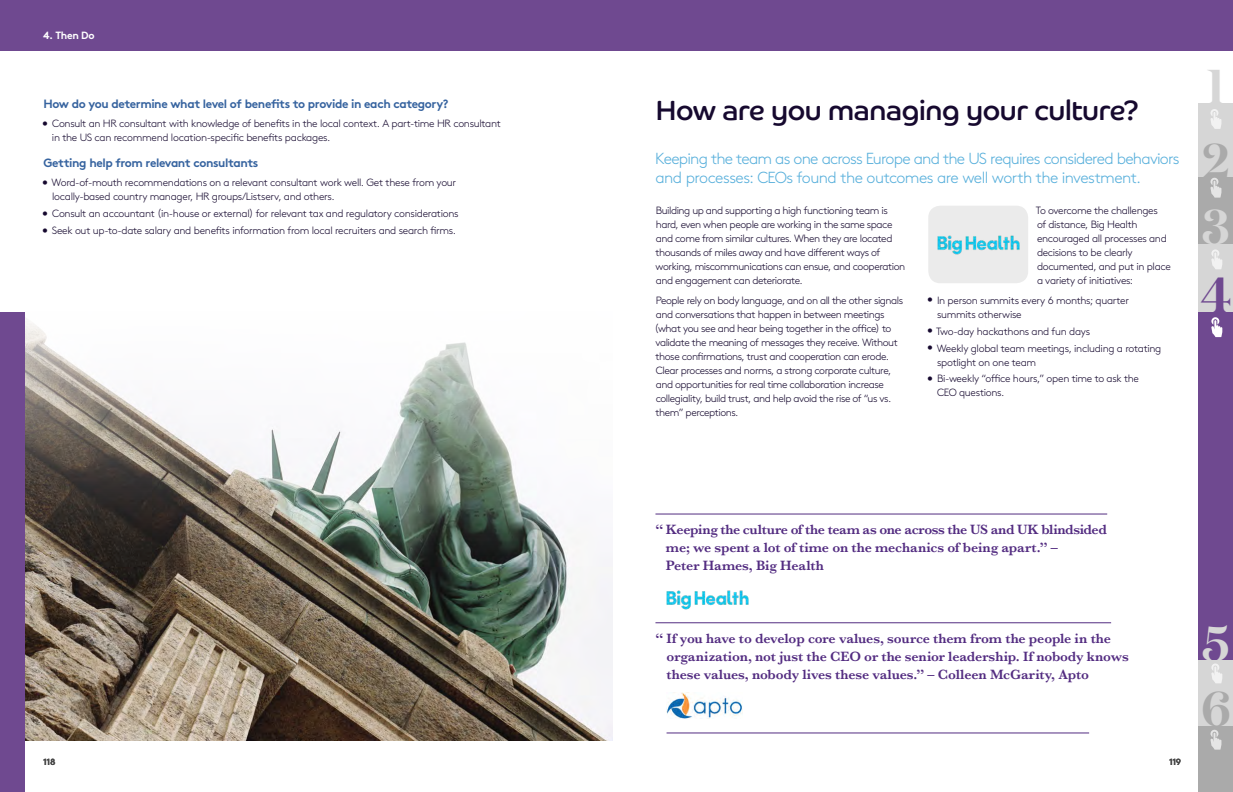
<style>
.page{position:relative;width:1233px;height:792px;background:#fff}
.page>*{position:absolute;margin:0;border:0;box-sizing:border-box;transform-origin:0 0}
.t1{font:600 48.8px "Domaine Display";color:#d6d6d6}
.t2{font:600 48.8px "Domaine Display";color:#aaa}
.t3{font:600 48.8px "Domaine Display";color:#6f4990}
.t4{font:28px "Co Headline";letter-spacing:-.01em;color:#16092f}
.t5{font:300 16px/19px "Brown";letter-spacing:-.045em;color:#57afdb}
.t6{font:600 14px/18px "Baskerville";letter-spacing:-.01em;color:#532c81}
.t7{font:700 12px "Brown";letter-spacing:-.035em;color:#36639f}
.t8{font:300 10.5px/14px "Brown";letter-spacing:-.035em;color:#16092f}
.t9{font:700 10.5px "Brown";letter-spacing:-.025em;color:#fff}
.t10{font:700 9px "Brown";letter-spacing:-.045em;color:#484848}
.s1{font-weight:400}
</style>
<div class="page">
<div style="left:0;top:0;width:1232px;height:792px;background:#6f4990"></div>
<div style="left:25px;top:51px;width:1207px;height:741px;background:#fff"></div>
<div style="left:0;top:51px;width:34px;height:261px;background:#fff"></div>
<div style="left:1198px;top:104px;width:34px;height:74px;background:#d6d6d6"></div>
<div style="left:1198px;top:178px;width:34px;height:66px;background:#aaa"></div>
<div style="left:1198px;top:244px;width:34px;height:69px;background:#d6d6d6"></div>
<div style="left:1198px;top:312px;width:34px;height:349px;background:#6f4990"></div>
<div style="left:1198px;top:661px;width:34px;height:65px;background:#d6d6d6"></div>
<div style="left:1198px;top:726px;width:34px;height:66px;background:#aaa"></div>
<svg style="left:1210px;top:109px;width:11px;height:20px"></svg>
<svg style="left:1211px;top:249px;width:11px;height:20px"></svg>
<svg style="left:1211px;top:317px;width:11px;height:20px"></svg>
<svg style="left:1211px;top:663px;width:11px;height:20px"></svg>
<svg style="left:1210px;top:730px;width:11px;height:20px"></svg>
<svg style="left:1210px;top:178px;width:11px;height:20px"></svg>
<img style="left:26px;top:318px;width:586px;height:423px">
<hr style="left:655px;top:514px;width:452px;height:1px;background:#532c81">
<img style="left:666px;top:590px;width:83px;height:20px">
<div style="left:928px;top:206px;width:100px;height:77px;background:#ebebeb;border-radius:12px"></div>
<img style="left:937px;top:235px;width:83px;height:20px">
<hr style="left:655px;top:623px;width:456px;height:1px;background:#532c81">
<hr style="left:666px;top:733px;width:423px;height:1px;background:#532c81">
<img style="left:666px;top:692px;width:76px;height:27px">
<p class="t9" style="left:43px;top:27px;width:53px">4. Then Do</p>
<p class="t7" style="left:43px;top:94px;width:406px">How do you determine what level of benefits to provide in each category?</p>
<p class="t8" style="left:52px;top:116px;width:450px;text-indent:-10px"><span class="s1">•</span> Consult an HR consultant with knowledge of benefits in the local context. A part-time HR consultant in the US can recommend location-specific benefits packages.</p>
<p class="t7" style="left:43px;top:153px;width:217px">Getting help from relevant consultants</p>
<p class="t8" style="left:52px;top:175px;width:405px;text-indent:-10px"><span class="s1">•</span> Word-of-mouth recommendations on a relevant consultant work well. Get these from your locally-based country manager, HR groups/Listserv, and others.</p>
<p class="t8" style="left:42px;top:206px;width:418px"><span class="s1">•</span> Consult an accountant (in-house or external) for relevant tax and regulatory considerations</p>
<p class="t8" style="left:42px;top:223px;width:415px"><span class="s1">•</span> Seek out up-to-date salary and benefits information from local recruiters and search firms.</p>
<h2 class="t4" style="left:655px;top:93px;width:485px">How are you managing your culture?</h2>
<h3 class="t5" style="left:655px;top:148px;width:526px">Keeping the team as one across Europe and the US requires considered behaviors and processes: CEOs found the outcomes are well worth the investment.</h3>
<p class="t8" style="left:655px;top:203px;width:251px">Building up and supporting a high functioning team is hard, even when people are working in the same space and come from similar cultures. When they are located thousands of miles away and have different ways of working, miscommunications can ensue, and cooperation and engagement can deteriorate.</p>
<p class="t8" style="left:654px;top:293px;width:250px">People rely on body language, and on all the other signals and conversations that happen in between meetings (what you see and hear being together in the office) to validate the meaning of messages they receive. Without those confirmations, trust and cooperation can erode.<br>Clear processes and norms, a strong corporate culture, and opportunities for real time collaboration increase collegiality, build trust, and help avoid the rise of “us vs. them” perceptions.</p>
<p class="t8" style="left:1035px;top:203px;width:136px">To overcome the challenges<br>of distance, Big Health encouraged all processes and decisions to be clearly documented, and put in place a variety of initiatives:</p>
<p class="t8" style="left:937px;top:293px;width:194px;text-indent:-10px"><span class="s1">•</span> In person summits every 6 months; quarter summits otherwise</p>
<p class="t8" style="left:927px;top:323px;width:164px"><span class="s1">•</span> Two-day hackathons and fun days</p>
<p class="t8" style="left:937px;top:340px;width:226px;text-indent:-10px"><span class="s1">•</span> Weekly global team meetings, including a rotating spotlight on one team</p>
<p class="t8" style="left:937px;top:371px;width:203px;text-indent:-10px"><span class="s1">•</span> Bi-weekly “office hours,” open time to ask the<br>CEO questions.</p>
<h1 class="t1" style="left:1206px;top:55px;width:20px">1</h1>
<h1 class="t2" style="left:1202px;top:129px;width:29px">2</h1>
<h1 class="t1" style="left:1202px;top:195px;width:28px">3</h1>
<h1 class="t3" style="left:1200px;top:264px;width:32px">4</h1>
<h3 class="t6" style="left:666px;top:520px;width:442px;text-indent:-11px">“ Keeping the culture of the team as one across the US and UK blindsided me; we spent a lot of time on the mechanics of being apart.” –<br>Peter Hames, Big Health</h3>
<h3 class="t6" style="left:666px;top:629px;width:464px;text-indent:-11px">“ If you have to develop core values, source them from the people in the organization, not just the CEO or the senior leadership. If nobody knows these values, nobody lives these values.” – Colleen McGarity, Apto</h3>
<p class="t10" style="left:43px;top:754px;width:14px">118</p>
<p class="t10" style="left:1169px;top:754px;width:14px">119</p>
<h1 class="t1" style="left:1202px;top:612px;width:29px">5</h1>
<h1 class="t2" style="left:1201px;top:678px;width:31px">6</h1>
</div>
